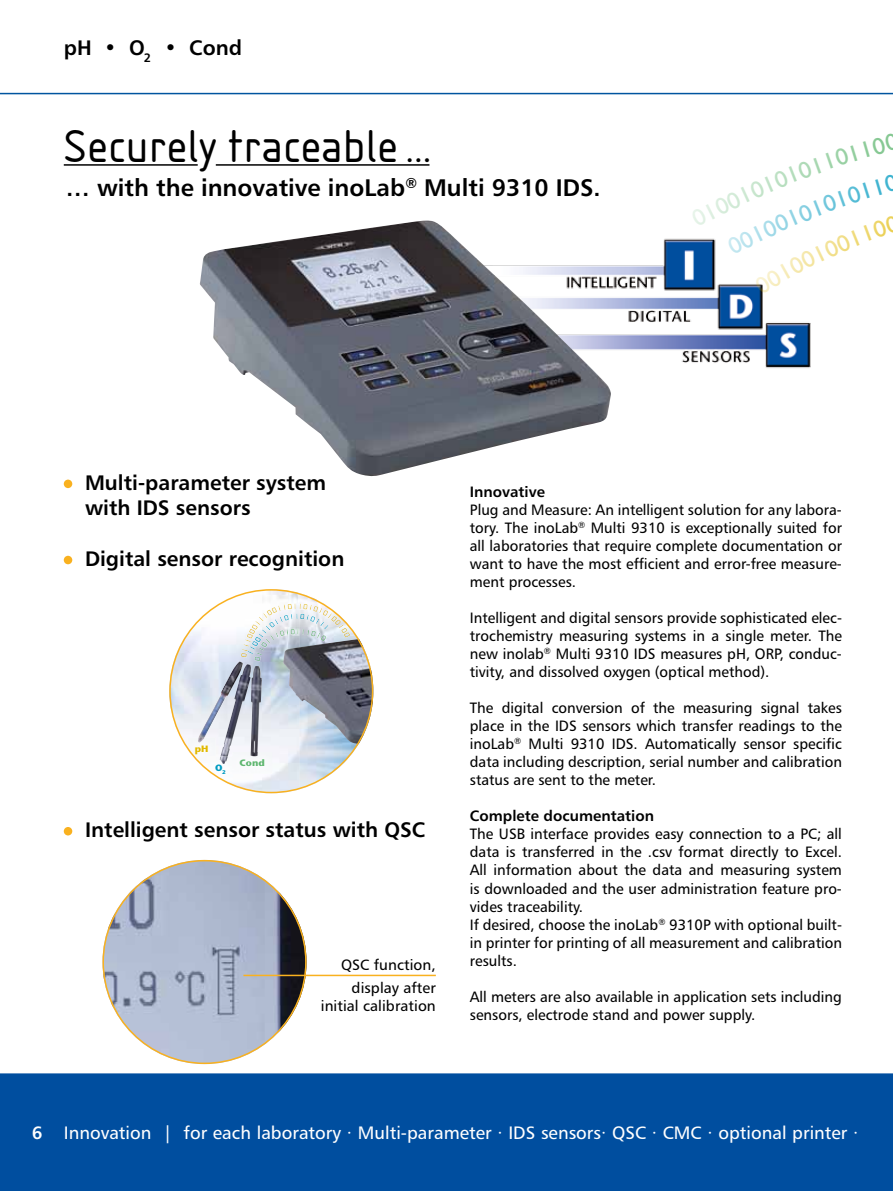
<style>
.page{position:relative;width:893px;height:1191px;background:#fff}
.page>*{position:absolute;margin:0;border:0;box-sizing:border-box;transform-origin:0 0}
.t1{font:48px "Isonorm LT";letter-spacing:.01em;color:#000}
.t2{font:24px "Humanist 777 BT Bold B";color:#000}
.t3{font:21px/25.2px "Humanist 777 BT Bold B";color:#000}
.t4{font:18px "Humanist 777 BT Roman B";color:#fff}
.t5{font:18px "Humanist 777 BT Bold B";color:#fff}
.t6{font:15px/18px "Humanist 777 BT Roman B";color:#000;text-align:justify}
.t7{font:15px "Humanist 777 BT Bold B";color:#000}
.t8{font:700 9.15px "Stone Sans";color:#5eb66f;scale:1.04 1}
.t9{font:700 9.15px "Stone Sans";color:#e1b900;scale:1.04 1}
.t10{font:700 9.15px "Stone Sans";color:#009bc1;scale:1.04 1}
.t11{font:3.45px "Helvetica";color:#000;scale:1.04 1}
</style>
<div class="page">
<div style="left:0;top:1071px;width:893px;height:120px;background:#004e9f"></div>
<hr style="left:0;top:1070px;width:893px;height:3px;background:#fff">
<img style="left:611px;top:238px;width:200px;height:130px">
<img style="left:199px;top:220px;width:412px;height:257px">
<img style="left:209px;top:589px;width:90px;height:21px">
<img style="left:299px;top:593px;width:24px;height:10px">
<img style="left:169px;top:610px;width:190px;height:119px">
<img style="left:176px;top:729px;width:124px;height:64px">
<img style="left:299px;top:744px;width:60px;height:45px">
<img style="left:283px;top:639px;width:90px;height:105px">
<img style="left:199px;top:661px;width:44px;height:77px">
<img style="left:220px;top:664px;width:31px;height:92px">
<img style="left:251px;top:666px;width:8px;height:86px">
<img style="left:188px;top:738px;width:28px;height:23px">
<svg style="left:198px;top:738px;width:6px;height:4px"></svg>
<img style="left:208px;top:773px;width:25px;height:8px">
<img style="left:232px;top:752px;width:40px;height:21px">
<svg style="left:251px;top:752px;width:7px;height:4px"></svg>
<svg style="left:208px;top:756px;width:25px;height:17px"></svg>
<svg style="left:241px;top:603px;width:109px;height:58px"></svg>
<img style="left:102px;top:860px;width:205px;height:204px;border-radius:102px">
<hr style="left:0;top:93px;width:893px;height:1px;background:#00559f">
<hr style="left:64px;top:164px;width:134px;height:2px;background:#000">
<hr style="left:216px;top:164px;width:213px;height:2px;background:#000">
<div style="left:64px;top:479px;width:8px;height:9px;background:#f9b11f;border-radius:50%"></div>
<div style="left:64px;top:556px;width:8px;height:8px;background:#f9b11f;border-radius:50%"></div>
<div style="left:64px;top:827px;width:8px;height:8px;background:#f9b11f;border-radius:50%"></div>
<hr style="left:243px;top:974px;width:193px;height:2px;background:#f9b11f">
<svg style="left:690px;top:238px;width:121px;height:57px"></svg>
<h3 class="t3" style="left:64px;top:34px;width:180px">pH • O<sub>2</sub> • Cond</h3>
<h1 class="t1" style="left:64px;top:119px;width:369px">Securely traceable …</h1>
<h2 class="t2" style="left:66px;top:172px;width:536px">… with the innovative inoLab<sup>®</sup> Multi 9310 IDS.</h2>
<h3 class="t3" style="left:85px;top:469px;width:243px">Multi-parameter system with IDS sensors</h3>
<h3 class="t3" style="left:85px;top:545px;width:261px">Digital sensor recognition</h3>
<p class="t9" style="left:195px;top:743px;width:15px">pH</p>
<p class="t10" style="left:215px;top:761px;width:12px">O<sub>2</sub></p>
<p class="t8" style="left:240px;top:757px;width:26px">Cond</p>
<h3 class="t3" style="left:85px;top:816px;width:342px">Intelligent sensor status with QSC</h3>
<p class="t6" style="left:341px;top:953px;width:96px;line-height:22.4px;text-align:right">QSC function, display after</p>
<p class="t6" style="left:321px;top:996px;width:116px">initial calibration</p>
<p class="t7" style="left:470px;top:482px;width:77px">Innovative</p>
<p class="t6" style="left:470px;top:501px;width:374px">Plug and Measure: An intelligent solution for any labora&shy;tory. The inoLab<sup>®</sup> Multi 9310 is exceptionally suited for all laboratories that require complete documentation or want to have the most efficient and error-free measure&shy;ment processes.</p>
<p class="t6" style="left:470px;top:609px;width:374px">Intelligent and digital sensors provide sophisticated elec&shy;trochemistry measuring systems in a single meter. The new inolab<sup>®</sup> Multi 9310 IDS measures pH, ORP, conduc&shy;tivity, and dissolved oxygen (optical method).</p>
<p class="t6" style="left:470px;top:699px;width:374px">The digital conversion of the measuring signal takes place in the IDS sensors which transfer readings to the inoLab<sup>®</sup> Multi 9310 IDS. Automatically sensor specific data including description, serial number and calibration status are sent to the meter.</p>
<p class="t7" style="left:470px;top:806px;width:186px">Complete documentation</p>
<p class="t6" style="left:470px;top:825px;width:374px;text-align:left">The USB interface provides easy connection to a PC; all data is transferred in the .csv format directly to Excel.<br>All information about the data and measuring system is downloaded and the user administration feature pro&shy;vides traceability.<br>If desired, choose the inoLab<sup>®</sup> 9310P with optional built&shy;in printer for printing of all measurement and calibration results.</p>
<p class="t6" style="left:470px;top:987px;width:374px">All meters are also available in application sets including sensors, electrode stand and power supply.</p>
<p class="t11" style="left:473px;top:869px;width:26px">07.06.11 16:17</p>
<p class="t5" style="left:32px;top:1121px;width:12px">6</p>
<p class="t4" style="left:64px;top:1121px;width:796px">Innovation | for each laboratory · Multi-parameter · IDS sensors· QSC · CMC · optional printer ·</p>
</div>
